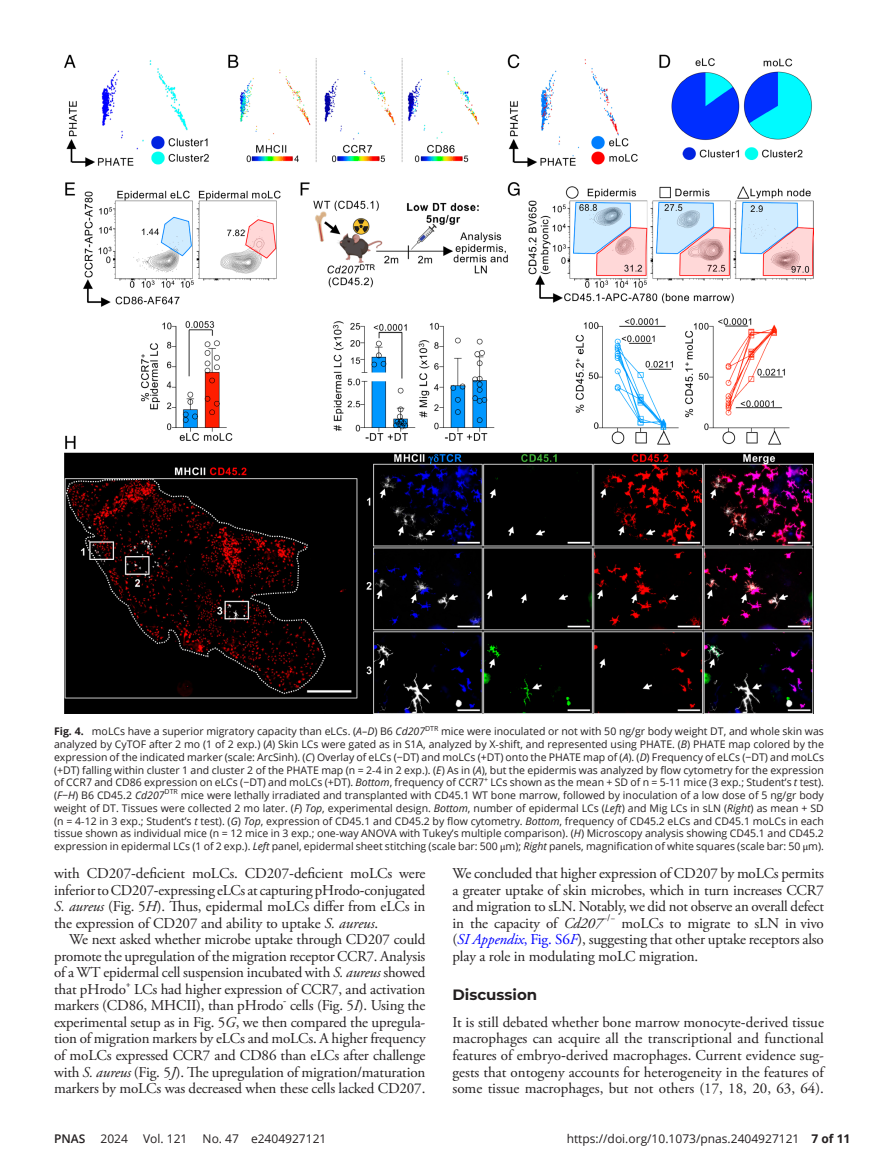
<style>
.page{position:relative;width:878px;height:1175px;background:#fff}
.page>*{position:absolute;margin:0;border:0;box-sizing:border-box;transform-origin:0 0}
.t1{font:15px/16.5px "Adobe Garamond Pro";letter-spacing:-.01em;color:#231f20;text-align:justify}
.t2{font:700 15px "Montserrat";color:#231f20}
.t3{font:12px "Open Sans";color:#231f20}
.t4{font:600 12px "Open Sans";color:#231f20}
.t5{font:10.5px/12.8px "Open Sans";color:#231f20;text-align:justify}
.t6{font:10.05px "Adobe Garamond Pro";color:#231f20}
.t7{font:10.05px "STIX";color:#231f20}
.t8{font:7.05px "Open Sans";color:#231f20}
.s1{font-weight:700}
.s2{font-style:italic}
.s3{font-family:"STIX"}
.s4{font-style:italic;color:#00f}
.s5{color:#00f}
</style>
<div class="page">
<img style="left:64px;top:54px;width:749px;height:659px">
<p class="t5" style="left:54px;top:725px;width:372px"><span class="s1">Fig. 4.</span> moLCs have a superior migratory capacity than eLCs. (<span class="s2">A</span>–<span class="s2">D</span>) B6 <span class="s2">Cd207</span></p>
<p class="t8" style="left:425px;top:723px;width:15px">DTR</p>
<p class="t5" style="left:54px;top:725px;width:771px;text-indent:387px">mice were inoculated or not with 50 ng/gr body weight DT, and whole skin was analyzed by CyTOF after 2 mo (1 of 2 exp.) (<span class="s2">A</span>) Skin LCs were gated as in S1A, analyzed by X<span class="s3">-</span>shift, and represented using PHATE. (<span class="s2">B</span>) PHATE map colored by the expression of the indicated marker (scale: ArcSinh). (<span class="s2">C</span>) Overlay of eLCs (−DT) and moLCs (+DT) onto the PHATE map of (<span class="s2">A</span>). (<span class="s2">D</span>) Frequency of eLCs (−DT) and moLCs (+DT) falling within cluster 1 and cluster 2 of the PHATE map (n = 2<span class="s3">-</span>4 in 2 exp.). (<span class="s2">E</span>) As in (<span class="s2">A</span>), but the epidermis was analyzed by flow cytometry for the expression of CCR7 and CD86 expression on eLCs (−DT) and moLCs (+DT). <span class="s2">Bottom</span>, frequency of CCR7</p>
<p class="t8" style="left:484px;top:774px;width:5px">+</p>
<p class="t5" style="left:490px;top:776px;width:335px">LCs shown as the mean + SD of n = 5<span class="s3">-</span>11 mice (3 exp.; Student’s <span class="s2">t</span> test).</p>
<p class="t5" style="left:54px;top:788px;width:112px">(<span class="s2">F</span>−<span class="s2">H</span>) B6 CD45.2 <span class="s2">Cd207</span></p>
<p class="t8" style="left:164px;top:787px;width:15px">DTR</p>
<p class="t5" style="left:54px;top:788px;width:771px;text-indent:127px">mice were lethally irradiated and transplanted with CD45.1 WT bone marrow, followed by inoculation of a low dose of 5 ng/gr body weight of DT. Tissues were collected 2 mo later. (<span class="s2">F</span>) <span class="s2">Top</span>, experimental design. <span class="s2">Bottom</span>, number of epidermal LCs (<span class="s2">Left</span>) and Mig LCs in sLN (<span class="s2">Right</span>) as mean + SD (n = 4<span class="s3">-</span>12 in 3 exp.; Student’s <span class="s2">t</span> test). (<span class="s2">G</span>) <span class="s2">Top</span>, expression of CD45.1 and CD45.2 by flow cytometry. <span class="s2">Bottom</span>, frequency of CD45.2 eLCs and CD45.1 moLCs in each tissue shown as individual mice (n = 12 mice in 3 exp.; one<span class="s3">-</span>way ANOVA with Tukey’s multiple comparison). (<span class="s2">H</span>) Microscopy analysis showing CD45.1 and CD45.2 expression in epidermal LCs (1 of 2 exp.). <span class="s2">Left</span> panel, epidermal sheet stitching (scale bar: 500 <span class="s3">μ</span>m); <span class="s2">Right</span> panels, magnification of white squares (scale bar: 50 <span class="s3">μ</span>m).</p>
<p class="t1" style="left:54px;top:866px;width:373px">with CD207<span class="s3">-</span>deficient moLCs. CD207<span class="s3">-</span>deficient moLCs were inferior to CD207<span class="s3">-</span>expressing eLCs at capturing pHrodo<span class="s3">-</span>conjugated <span class="s2">S. aureus</span> ( Fig. 5<span class="s2">H</span> ). Thus, epidermal moLCs differ from eLCs in the expression of CD207 and ability to uptake <span class="s2">S. aureus</span> .</p>
<p class="t1" style="left:54px;top:932px;width:373px;text-indent:15px">We next asked whether microbe uptake through CD207 could promote the upregulation of the migration receptor CCR7. Analysis of a WT epidermal cell suspension incubated with <span class="s2">S. aureus</span> showed that pHrodo</p>
<p class="t6" style="left:126px;top:977px;width:6px">+</p>
<p class="t1" style="left:54px;top:981px;width:373px;text-align:right">LCs had higher expression of CCR7, and activation<br>markers (CD86, MHCII), than pHrodo cells ( Fig. 5<span class="s2">I</span> ). Using the</p>
<p class="t7" style="left:283px;top:993px;width:5px">-</p>
<p class="t1" style="left:54px;top:1014px;width:373px">experimental setup as in Fig. 5<span class="s2">G</span> , we then compared the upregula&shy;tion of migration markers by eLCs and moLCs. A higher frequency of moLCs expressed CCR7 and CD86 than eLCs after challenge with <span class="s2">S. aureus</span> ( Fig. 5<span class="s2">J</span> ). The upregulation of migration/maturation markers by moLCs was decreased when these cells lacked CD207.</p>
<p class="t1" style="left:452px;top:866px;width:373px">We concluded that higher expression of CD207 by moLCs permits a greater uptake of skin microbes, which in turn increases CCR7 and migration to sLN. Notably, we did not observe an overall defect in the capacity of <span class="s2">Cd207</span></p>
<p class="t6" style="left:602px;top:911px;width:15px">−/−</p>
<p class="t1" style="left:452px;top:915px;width:373px;text-indent:169px">moLCs to migrate to sLN in vivo (<span class="s4">SI Appendix</span><span class="s5">, Fig. S6</span><span class="s4">F</span> ), suggesting that other uptake receptors also play a role in modulating moLC migration.</p>
<p class="t2" style="left:452px;top:983px;width:86px">Discussion</p>
<p class="t1" style="left:452px;top:1014px;width:373px">It is still debated whether bone marrow monocyte<span class="s3">-</span>derived tissue macrophages can acquire all the transcriptional and functional features of embryo<span class="s3">-</span>derived macrophages. Current evidence sug&shy;gests that ontogeny accounts for heterogeneity in the features of some tissue macrophages, but not others ( 17 , 18 , 20 , 63 , 64 ).</p>
<p class="t4" style="left:54px;top:1130px;width:33px">PNAS</p>
<p class="t3" style="left:100px;top:1130px;width:29px">2024</p>
<p class="t3" style="left:143px;top:1130px;width:46px">Vol. 121</p>
<p class="t3" style="left:202px;top:1130px;width:125px">No. 47 e2404927121</p>
<p class="t3" style="left:566px;top:1130px;width:285px">https://doi.org/10.1073/pnas.2404927121 <span class="s1">7 of 11</span></p>
</div>
